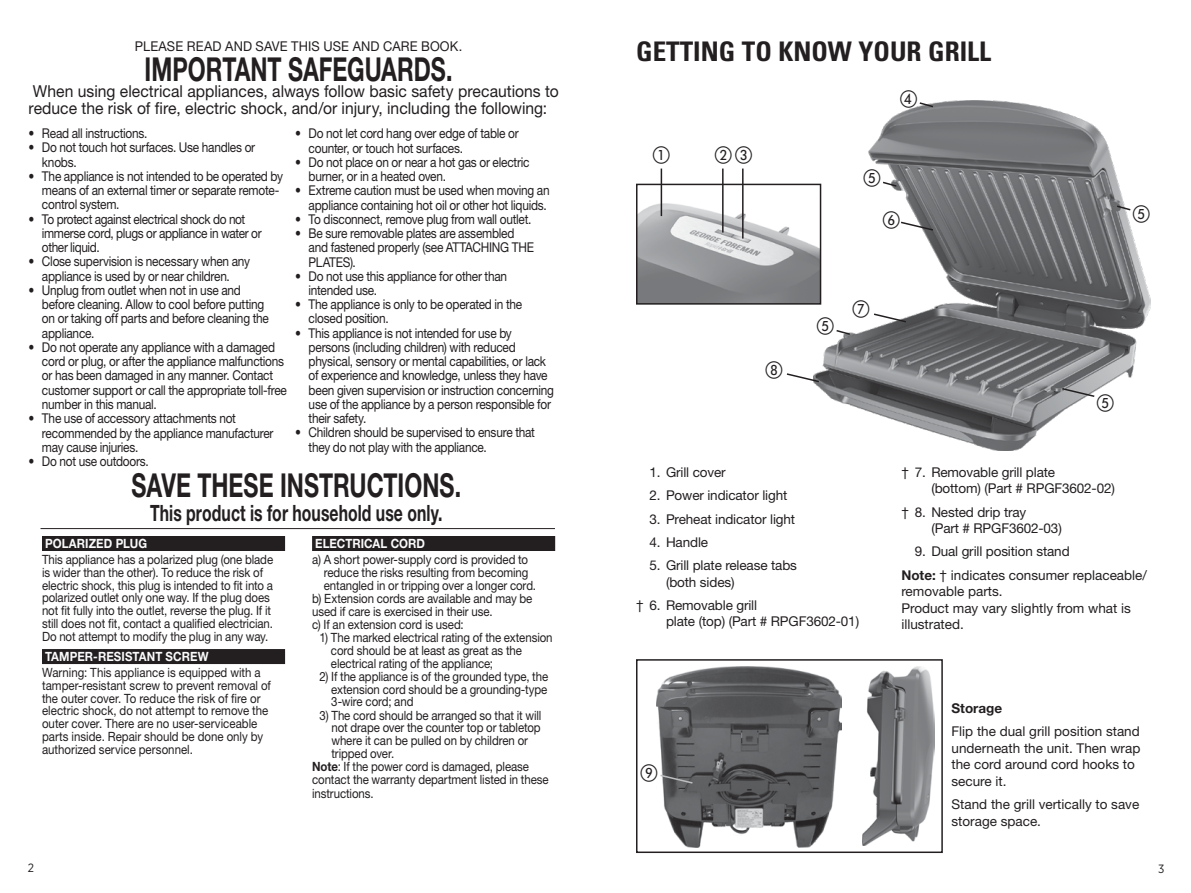
<style>
.page{position:relative;width:1191px;height:893px;background:#fff}
.page>*{position:absolute;margin:0;border:0;box-sizing:border-box;transform-origin:0 0}
.t1{font:700 33px "Helvetica Neue LT Std";color:#231f20;scale:.7 1}
.t2{font:700 condensed 27px "Univers";color:#231f20}
.t3{font:700 22.5px "Helvetica Neue LT Std";letter-spacing:.005em;color:#231f20;scale:.7 1}
.t4{font:16.5px/16.5px "Helvetica Neue LT Std";color:#231f20;scale:.95 1}
.t5{font:13.5px/14.2px "Helvetica Neue LT Std";letter-spacing:-.02em;color:#231f20;scale:.88 1}
.t6{font:13.5px/16.5px "Helvetica Neue LT Std";color:#231f20}
.t7{font:13.5px/16.5px "Helvetica Neue LT Std";letter-spacing:-.02em;color:#231f20}
.t8{font:13.5px "Helvetica Neue LT Std";letter-spacing:.01em;color:#231f20;scale:.95 1}
.t9{font:700 13.5px "Helvetica Neue LT Std";color:#231f20}
.t10{font:12.75px/12.8px "Helvetica Neue LT Std";letter-spacing:-.01em;color:#231f20;scale:.9 1}
.t11{font:700 12.75px "Helvetica Neue LT Std";letter-spacing:.005em;color:#fbfbfb;scale:.9 1}
.t12{font:12px "Gotham Narrow";color:#231f20}
.s1{font-weight:700}
</style>
<div class="page">
<img style="left:639px;top:199px;width:174px;height:103px">
<div style="left:636px;top:184px;width:185px;height:121px;border:2px solid #231f20"></div>
<img style="left:813px;top:101px;width:337px;height:350px">
<div style="left:42px;top:536px;width:243px;height:15px;background:#231f20"></div>
<div style="left:42px;top:649px;width:243px;height:15px;background:#231f20"></div>
<div style="left:312px;top:536px;width:243px;height:15px;background:#231f20"></div>
<hr style="left:40px;top:528px;width:515px;height:1px;background:#231f20">
<hr style="left:660px;top:169px;width:2px;height:47px;background:#231f20">
<hr style="left:722px;top:169px;width:1px;height:64px;background:#231f20">
<hr style="left:742px;top:169px;width:1px;height:70px;background:#231f20">
<img style="left:656px;top:666px;width:185px;height:182px">
<img style="left:862px;top:666px;width:72px;height:180px">
<div style="left:636px;top:659px;width:306px;height:194px;border:2px solid #231f20"></div>
<svg style="left:863px;top:169px;width:35px;height:19px"></svg>
<svg style="left:900px;top:101px;width:34px;height:7px"></svg>
<svg style="left:883px;top:211px;width:51px;height:21px"></svg>
<svg style="left:817px;top:300px;width:90px;height:36px"></svg>
<svg style="left:786px;top:361px;width:34px;height:22px"></svg>
<svg style="left:1115px;top:204px;width:34px;height:18px"></svg>
<svg style="left:1060px;top:387px;width:53px;height:24px"></svg>
<svg style="left:656px;top:764px;width:38px;height:21px"></svg>
<p class="t8" style="left:135px;top:38px;width:346px">PLEASE READ AND SAVE THIS USE AND CARE BOOK.</p>
<h1 class="t1" style="left:145px;top:48px;width:441px">IMPORTANT SAFEGUARDS.</h1>
<p class="t4" style="left:28px;top:83px;width:560px">When using electrical appliances, always follow basic safety precautions to reduce the risk of fire, electric shock, and/or injury, including the following:</p>
<p class="t5" style="left:28px;top:126px;width:137px">• Read all instructions.</p>
<p class="t5" style="left:42px;top:140px;width:244px;text-indent:-13px">• Do not touch hot surfaces. Use handles or knobs.</p>
<p class="t5" style="left:42px;top:169px;width:275px;text-indent:-13px">• The appliance is not intended to be operated by means of an external timer or separate remote&shy;control system.</p>
<p class="t5" style="left:42px;top:212px;width:251px;text-indent:-13px">• To protect against electrical shock do not immerse cord, plugs or appliance in water or other liquid.</p>
<p class="t5" style="left:28px;top:254px;width:253px;text-align:center">• Close supervision is necessary when any appliance is used by or near children.</p>
<p class="t5" style="left:42px;top:283px;width:259px;text-indent:-13px">• Unplug from outlet when not in use and before cleaning. Allow to cool before putting on or taking off parts and before cleaning the appliance.</p>
<p class="t5" style="left:42px;top:340px;width:280px;text-indent:-13px">• Do not operate any appliance with a damaged cord or plug, or after the appliance malfunctions or has been damaged in any manner. Contact customer support or call the appropriate toll-free number in this manual.</p>
<p class="t5" style="left:42px;top:411px;width:265px;text-indent:-13px">• The use of accessory attachments not recommended by the appliance manufacturer may cause injuries.</p>
<p class="t5" style="left:28px;top:454px;width:138px">• Do not use outdoors.</p>
<p class="t5" style="left:308px;top:126px;width:240px;text-indent:-13px">• Do not let cord hang over edge of table or counter, or touch hot surfaces.</p>
<p class="t5" style="left:308px;top:155px;width:252px;text-indent:-13px">• Do not place on or near a hot gas or electric burner, or in a heated oven.</p>
<p class="t5" style="left:295px;top:183px;width:291px;text-align:right">• Extreme caution must be used when moving an appliance containing hot oil or other hot liquids.</p>
<p class="t5" style="left:295px;top:212px;width:270px">• To disconnect, remove plug from wall outlet.</p>
<p class="t5" style="left:308px;top:226px;width:258px;text-indent:-13px">• Be sure removable plates are assembled and fastened properly (see ATTACHING THE<br>PLATES).</p>
<p class="t5" style="left:309px;top:269px;width:227px;text-indent:-14px">• Do not use this appliance for other than intended use.</p>
<p class="t5" style="left:309px;top:297px;width:244px;text-indent:-13px">• The appliance is only to be operated in the closed position.</p>
<p class="t5" style="left:309px;top:325px;width:280px;text-indent:-13px">• This appliance is not intended for use by persons (including children) with reduced physical, sensory or mental capabilities, or lack of experience and knowledge, unless they have been given supervision or instruction concerning use of the appliance by a person responsible for their safety.</p>
<p class="t5" style="left:309px;top:425px;width:259px;text-indent:-13px">• Children should be supervised to ensure that they do not play with the appliance.</p>
<h1 class="t1" style="left:132px;top:465px;width:472px">SAVE THESE INSTRUCTIONS.</h1>
<h3 class="t3" style="left:150px;top:499px;width:419px">This product is for household use only.</h3>
<p class="t11" style="left:45px;top:536px;width:115px">POLARIZED PLUG</p>
<p class="t10" style="left:42px;top:553px;width:258px">This appliance has a polarized plug (one blade is wider than the other). To reduce the risk of electric shock, this plug is intended to fit into a polarized outlet only one way. If the plug does not fit fully into the outlet, reverse the plug. If it still does not fit, contact a qualified electrician.<br>Do not attempt to modify the plug in any way.</p>
<p class="t11" style="left:45px;top:649px;width:183px">TAMPER-RESISTANT SCREW</p>
<p class="t10" style="left:42px;top:666px;width:256px">Warning: This appliance is equipped with a tamper-resistant screw to prevent removal of the outer cover. To reduce the risk of fire or electric shock, do not attempt to remove the outer cover. There are no user-serviceable parts inside. Repair should be done only by authorized service personnel.</p>
<p class="t11" style="left:315px;top:536px;width:124px">ELECTRICAL CORD</p>
<p class="t10" style="left:312px;top:553px;width:241px">a) A short power-supply cord is provided to</p>
<p class="t10" style="left:324px;top:566px;width:229px">reduce the risks resulting from becoming</p>
<p class="t10" style="left:324px;top:578px;width:237px">entangled in or tripping over a longer cord.</p>
<p class="t10" style="left:312px;top:592px;width:246px">b) Extension cords are available and may be</p>
<p class="t10" style="left:312px;top:604px;width:202px">used if care is exercised in their use.</p>
<p class="t10" style="left:312px;top:618px;width:170px">c) If an extension cord is used:</p>
<p class="t10" style="left:331px;top:631px;width:248px;text-indent:-11px">1) The marked electrical rating of the extension cord should be at least as great as the electrical rating of the appliance;</p>
<p class="t10" style="left:331px;top:670px;width:242px;text-align:justify;text-indent:-12px">2) If the appliance is of the grounded type, the extension cord should be a grounding-type 3-wire cord; and</p>
<p class="t10" style="left:319px;top:709px;width:248px">3) The cord should be arranged so that it will</p>
<p class="t10" style="left:331px;top:721px;width:234px">not drape over the counter top or tabletop</p>
<p class="t10" style="left:331px;top:734px;width:220px">where it can be pulled on by children or</p>
<p class="t10" style="left:331px;top:747px;width:71px">tripped over.</p>
<p class="t10" style="left:312px;top:760px;width:243px"><span class="s1">Note</span>: If the power cord is damaged, please</p>
<p class="t10" style="left:312px;top:773px;width:264px">contact the warranty department listed in these</p>
<p class="t10" style="left:312px;top:786px;width:70px">instructions.</p>
<h2 class="t2" style="left:636px;top:35px;width:356px">GETTING TO KNOW YOUR GRILL</h2>
<p class="t7" style="left:649px;top:464px;width:78px">1. Grill cover</p>
<p class="t7" style="left:649px;top:487px;width:139px">2. Power indicator light</p>
<p class="t7" style="left:649px;top:510px;width:147px">3. Preheat indicator light</p>
<p class="t7" style="left:649px;top:533px;width:60px">4. Handle</p>
<p class="t7" style="left:666px;top:557px;width:132px;text-indent:-16px">5. Grill plate release tabs (both sides)</p>
<p class="t7" style="left:666px;top:596px;width:195px;text-indent:-30px">† 6. Removable grill<br>plate (top) (Part # RPGF3602-01)</p>
<p class="t7" style="left:931px;top:464px;width:185px;text-indent:-30px">† 7. Removable grill plate<br>(bottom) (Part # RPGF3602-02)</p>
<p class="t7" style="left:931px;top:503px;width:132px;text-indent:-30px">† 8. Nested drip tray<br>(Part # RPGF3602-03)</p>
<p class="t6" style="left:901px;top:540px;width:247px;line-height:23.2px;text-indent:14px">9. Dual grill position stand<br><span class="s1">Note:</span> † indicates consumer replaceable/</p>
<p class="t6" style="left:901px;top:583px;width:231px">removable parts.<br>Product may vary slightly from what is illustrated.</p>
<p class="t9" style="left:951px;top:700px;width:52px">Storage</p>
<p class="t6" style="left:951px;top:723px;width:190px">Flip the dual grill position stand underneath the unit. Then wrap the cord around cord hooks to secure it.</p>
<p class="t6" style="left:951px;top:796px;width:189px">Stand the grill vertically to save storage space.</p>
<p class="t12" style="left:28px;top:861px;width:8px">2</p>
<p class="t12" style="left:1158px;top:861px;width:8px">3</p>
</div>
